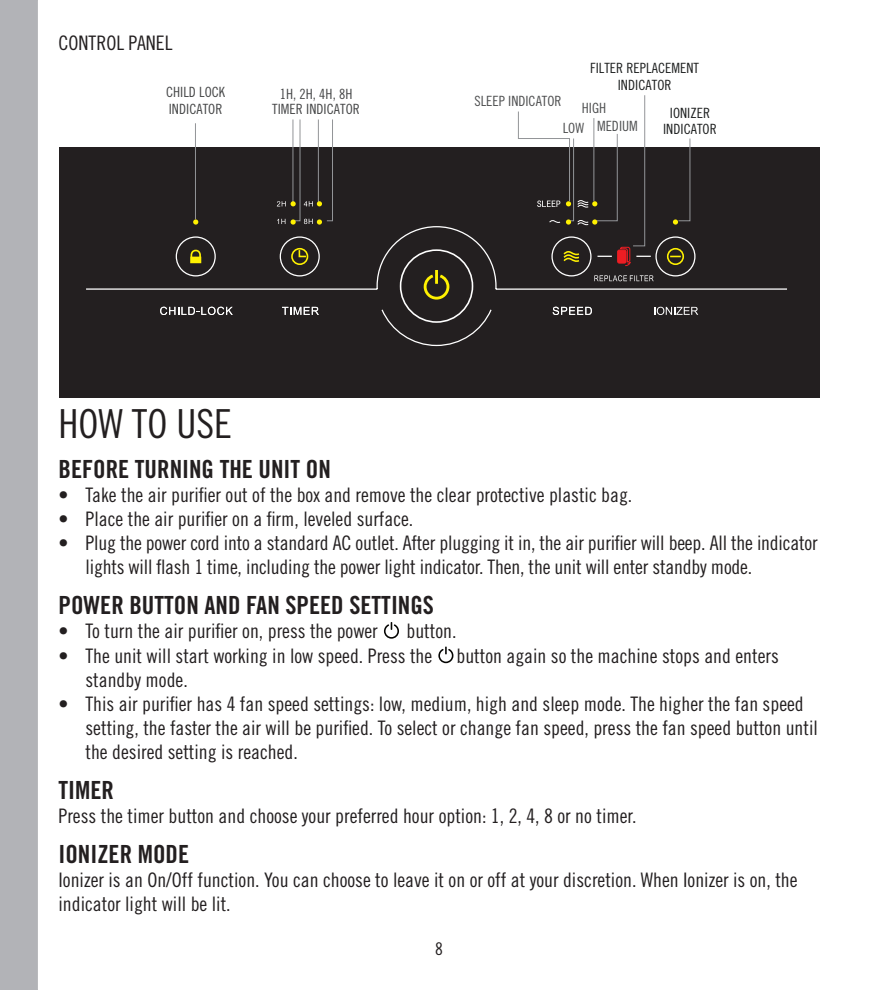
<style>
.page{position:relative;width:878px;height:990px;background:#fff}
.page>*{position:absolute;margin:0;border:0;box-sizing:border-box;transform-origin:0 0}
.MAIN_TITLES{font:40px "Trade Gothic LT Std Cn 18";color:#231f20}
.Bolded_Copy{font:25px "Trade Gothic Bold Cond Twenty";color:#231f20}
.BODY_COPY_8_PT{font:20px/24px "Trade Gothic LT Std Cn 18";color:#231f20}
.NUMBERS_NORMAL_BULLE{font:20px "Trade Gothic LT Std Cn 18";color:#231f20}
.t1{font:17.5px "Trade Gothic LT Std Cn 18";color:#231f20}
.t2{font:14px/17px "Trade Gothic LT Std Cn 18";letter-spacing:.005em;color:#454647}
.t3{font:14px/17px "Trade Gothic LT Std Cn 18";letter-spacing:.005em;color:#1d1f1f;text-align:center}
.t4{font:14px/17.8px "Trade Gothic LT Std Cn 18";color:#4e4f50}
</style>
<div class="page">
<div style="left:0;top:0;width:37px;height:990px;background:#b2b3b7"></div>
<svg style="left:384px;top:622px;width:15px;height:17px"></svg>
<svg style="left:438px;top:647px;width:15px;height:16px"></svg>
<div style="left:59px;top:147px;width:760px;height:251px;background:#231f20"></div>
<svg style="left:195px;top:119px;width:138px;height:102px"></svg>
<svg style="left:424px;top:291px;width:25px;height:9px"></svg>
<svg style="left:381px;top:308px;width:111px;height:39px"></svg>
<svg style="left:277px;top:219px;width:19px;height:6px"></svg>
<svg style="left:277px;top:201px;width:19px;height:5px"></svg>
<svg style="left:304px;top:219px;width:18px;height:6px"></svg>
<svg style="left:304px;top:201px;width:18px;height:5px"></svg>
<svg style="left:193px;top:219px;width:5px;height:6px"></svg>
<svg style="left:86px;top:226px;width:701px;height:65px"></svg>
<svg style="left:160px;top:307px;width:73px;height:8px"></svg>
<svg style="left:282px;top:307px;width:37px;height:8px"></svg>
<svg style="left:552px;top:307px;width:40px;height:8px"></svg>
<svg style="left:654px;top:307px;width:44px;height:8px"></svg>
<svg style="left:594px;top:275px;width:59px;height:6px"></svg>
<svg style="left:517px;top:95px;width:173px;height:172px"></svg>
<p class="NUMBERS_NORMAL_BULLE" style="left:58px;top:31px;width:116px">CONTROL PANEL</p>
<p class="t3" style="left:590px;top:59px;width:110px">FILTER REPLACEMENT<br>INDICATOR</p>
<p class="t2" style="left:166px;top:83px;width:61px">CHILD LOCK<br>INDICATOR</p>
<p class="t2" style="left:272px;top:86px;width:89px;line-height:15.5px;text-align:center">1H, 2H, 4H, 8H<br>TIMER INDICATOR</p>
<p class="t4" style="left:474px;top:92px;width:89px">SLEEP INDICATOR</p>
<p class="t4" style="left:597px;top:99px;width:42px;text-indent:-15px">HIGH<br>MEDIUM</p>
<p class="t3" style="left:663px;top:105px;width:55px;line-height:15.5px">IONIZER<br>INDICATOR</p>
<p class="t4" style="left:562px;top:119px;width:23px">LOW</p>
<p class="MAIN_TITLES" style="left:58px;top:400px;width:175px">HOW TO USE</p>
<p class="Bolded_Copy" style="left:58px;top:454px;width:274px">BEFORE TURNING THE UNIT ON</p>
<p class="BODY_COPY_8_PT" style="left:58px;top:482px;width:575px">• Take the air purifier out of the box and remove the clear protective plastic bag.</p>
<p class="BODY_COPY_8_PT" style="left:58px;top:506px;width:356px">• Place the air purifier on a firm, leveled surface.</p>
<p class="BODY_COPY_8_PT" style="left:86px;top:530px;width:733px;text-indent:-27px">• Plug the power cord into a standard AC outlet. After plugging it in, the air purifier will beep. All the indicator lights will flash 1 time, including the power light indicator. Then, the unit will enter standby mode.</p>
<p class="Bolded_Copy" style="left:58px;top:590px;width:377px">POWER BUTTON AND FAN SPEED SETTINGS</p>
<p class="BODY_COPY_8_PT" style="left:58px;top:619px;width:321px">• To turn the air purifier on, press the power</p>
<p class="BODY_COPY_8_PT" style="left:406px;top:619px;width:51px">button.</p>
<p class="BODY_COPY_8_PT" style="left:86px;top:643px;width:694px;text-indent:-27px">• The unit will start working in low speed. Press the button again so the machine stops and enters standby mode.</p>
<p class="BODY_COPY_8_PT" style="left:86px;top:691px;width:733px;text-indent:-27px">• This air purifier has 4 fan speed settings: low, medium, high and sleep mode. The higher the fan speed setting, the faster the air will be purified. To select or change fan speed, press the fan speed button until the desired setting is reached.</p>
<p class="Bolded_Copy" style="left:58px;top:775px;width:57px">TIMER</p>
<p class="BODY_COPY_8_PT" style="left:58px;top:803px;width:579px">Press the timer button and choose your preferred hour option: 1, 2, 4, 8 or no timer.</p>
<p class="Bolded_Copy" style="left:58px;top:839px;width:132px">IONIZER MODE</p>
<p class="BODY_COPY_8_PT" style="left:58px;top:867px;width:740px">Ionizer is an On/Off function. You can choose to leave it on or off at your discretion. When Ionizer is on, the indicator light will be lit.</p>
<p class="t1" style="left:435px;top:938px;width:9px">8</p>
</div>
